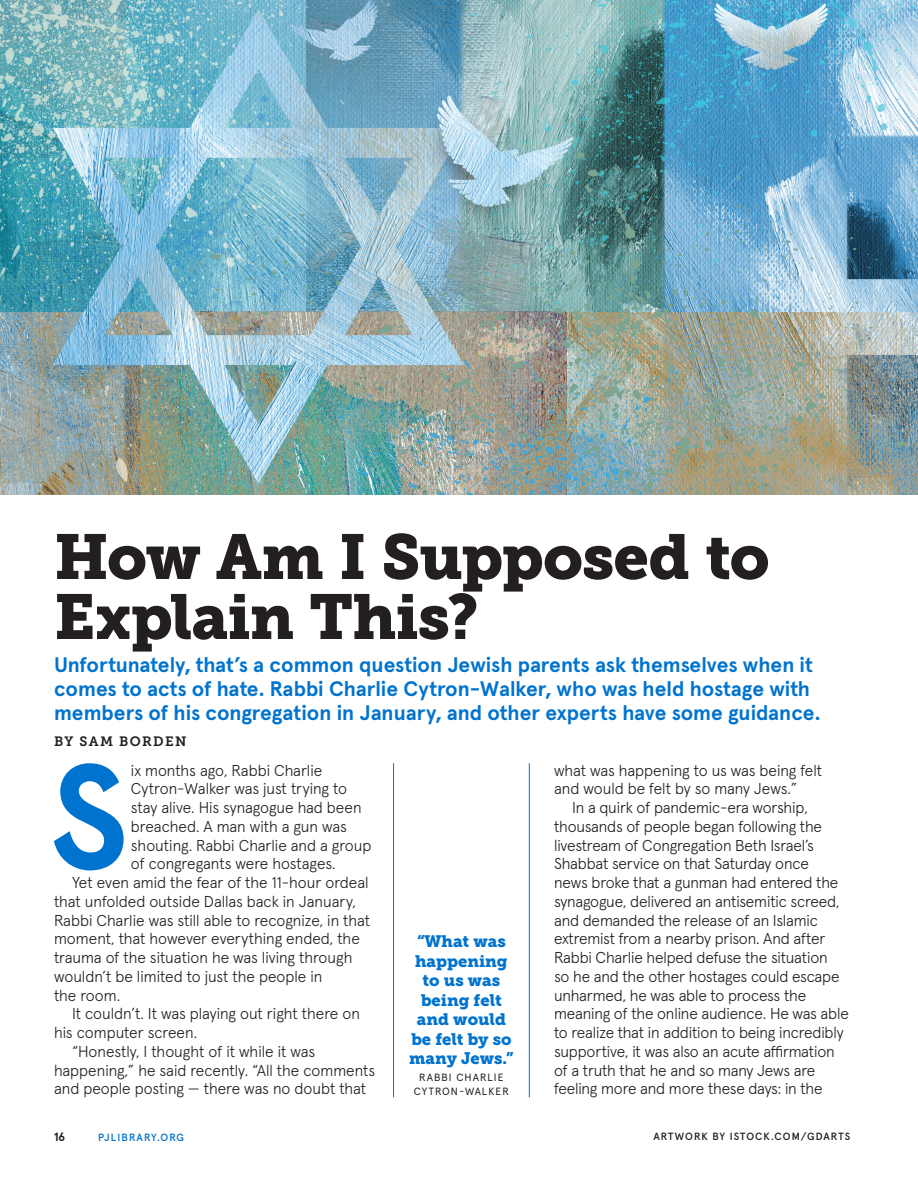
<style>
.page{position:relative;width:918px;height:1188px;background:#fff}
.page>*{position:absolute;margin:0;border:0;box-sizing:border-box;transform-origin:0 0}
.text_drop-cap{font:700 149.7px "Apercu Pro";color:#0073ce}
.headline{font:63px/60px "Museo Slab 900";letter-spacing:-.015em;color:#231f20}
.subheader{font:700 21px/24px "Apercu Pro";color:#0073ce}
.pullquote_small{font:16.5px/19.5px "Museo Slab 900";color:#0073ce;text-align:center}
.text_indented{font:300 15.75px/18.8px "Apercu Pro";letter-spacing:-.01em;color:#231f20}
.text_drop-cap-2{font:300 15.75px/18.8px "Apercu Pro";letter-spacing:-.005em;color:#231f20}
.byline{font:13.5px "Museo Slab 700";letter-spacing:.095em;color:#231f20}
.t1{font:700 12px "Apercu Pro";color:#231f20}
.caption_photo-credit{font:500 10.5px "Apercu Pro";letter-spacing:.09em;color:#231f20}
.caption_photo-credit-2{font:10.5px/14.2px "Apercu Pro";letter-spacing:.095em;color:#231f20;text-align:center}
.t2{font:500 10.5px "Apercu Pro";letter-spacing:.1em;color:#0073ce}
</style>
<div class="page">
<hr style="left:393px;top:763px;width:1px;height:334px;background:#0073ce">
<hr style="left:529px;top:763px;width:1px;height:334px;background:#0073ce">
<img style="left:0;top:0;width:917px;height:494px">
<p class="headline" style="left:54px;top:527px;width:717px">How Am I Supposed to<br>Explain This?</p>
<p class="subheader" style="left:54px;top:651px;width:768px">Unfortunately, that’s a common question Jewish parents ask themselves when it comes to acts of hate. Rabbi Charlie Cytron-Walker, who was held hostage with members of his congregation in January, and other experts have some guidance.</p>
<p class="byline" style="left:54px;top:733px;width:134px">BY SAM BORDEN</p>
<p class="text_drop-cap" style="left:49px;top:700px;width:81px">S</p>
<p class="text_drop-cap-2" style="left:131px;top:759px;width:242px">ix months ago, Rabbi Charlie<br>Cytron-Walker was just trying to stay alive. His synagogue had been breached. A man with a gun was shouting. Rabbi Charlie and a group of congregants were hostages.</p>
<p class="text_indented" style="left:54px;top:872px;width:318px;text-indent:18px">Yet even amid the fear of the 11-hour ordeal that unfolded outside Dallas back in January, Rabbi Charlie was still able to recognize, in that moment, that however everything ended, the trauma of the situation he was living through wouldn’t be limited to just the people in<br>the room.</p>
<p class="text_indented" style="left:54px;top:1003px;width:308px;text-indent:18px">It couldn’t. It was playing out right there on his computer screen.</p>
<p class="text_indented" style="left:54px;top:1041px;width:323px;text-indent:18px">“Honestly, I thought of it while it was happening,” he said recently. “All the comments and people posting — there was no doubt that</p>
<p class="t1" style="left:54px;top:1128px;width:13px">16</p>
<p class="t2" style="left:98px;top:1129px;width:87px">PJLIBRARY.ORG</p>
<p class="pullquote_small" style="left:409px;top:932px;width:106px">“What was happening to us was being felt and would be felt by so many Jews.”</p>
<p class="caption_photo-credit-2" style="left:414px;top:1069px;width:97px">RABBI CHARLIE<br>CYTRON-WALKER</p>
<p class="text_indented" style="left:554px;top:759px;width:270px">what was happening to us was being felt and would be felt by so many Jews.”</p>
<p class="text_indented" style="left:554px;top:797px;width:296px;text-indent:18px">In a quirk of pandemic-era worship, thousands of people began following the livestream of Congregation Beth Israel’s Shabbat service on that Saturday once<br>news broke that a gunman had entered the synagogue, delivered an antisemitic screed, and demanded the release of an Islamic extremist from a nearby prison. And after Rabbi Charlie helped defuse the situation<br>so he and the other hostages could escape unharmed, he was able to process the meaning of the online audience. He was able to realize that in addition to being incredibly supportive, it was also an acute affirmation of a truth that he and so many Jews are feeling more and more these days: in the</p>
<p class="caption_photo-credit" style="left:653px;top:1128px;width:199px">ARTWORK BY ISTOCK.COM/GDARTS</p>
</div>
